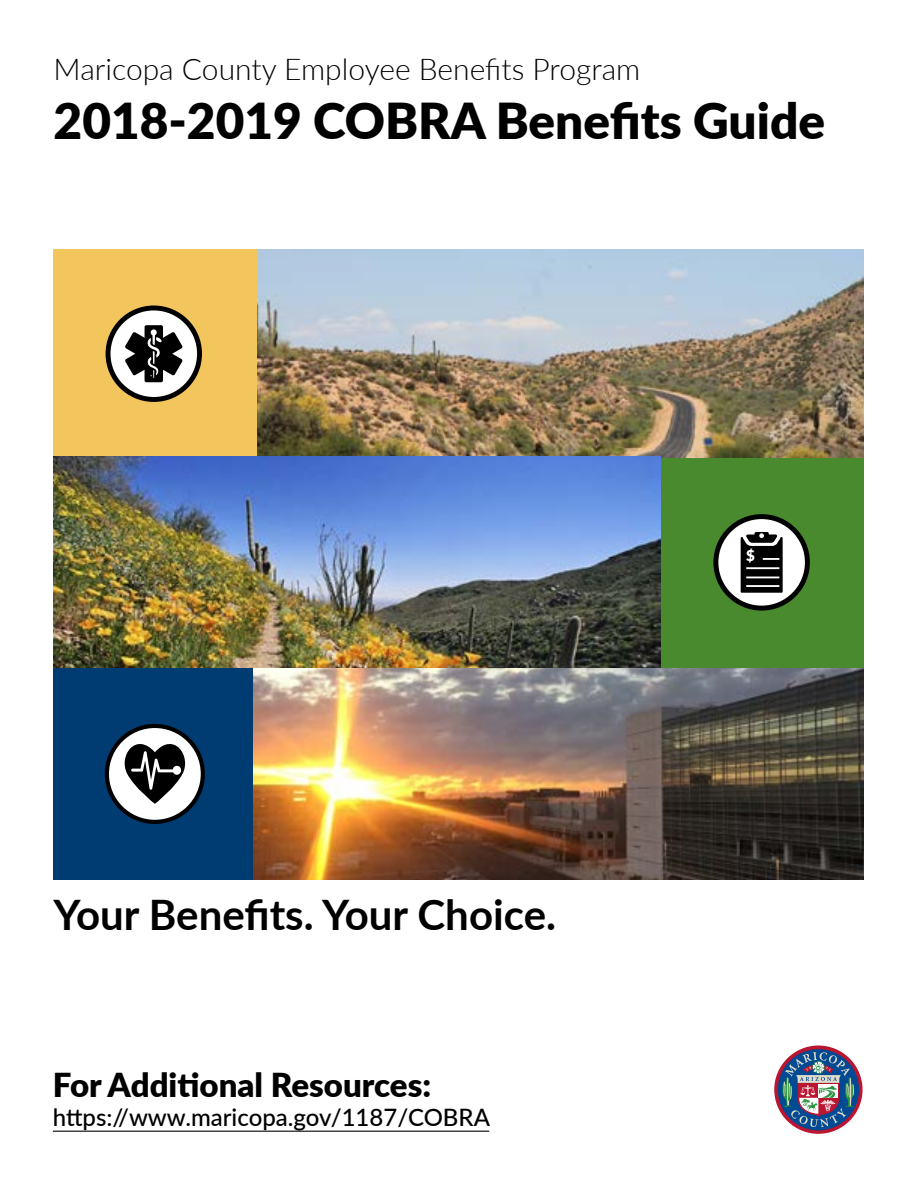
<style>
.page{position:relative;width:918px;height:1188px;background:#fff}
.page>*{position:absolute;margin:0;border:0;box-sizing:border-box;transform-origin:0 0}
.t1{font:900 49.5px "Lato";color:#000}
.t2{font:700 42px "Lato";color:#000}
.t3{font:900 33px "Lato";color:#000}
.t4{font:300 30px "Lato";color:#000}
.t5{font:500 24px "Lato";color:#000}
.t6{font:900 15.15px "Lato";color:#fff}
</style>
<div class="page">
<svg style="left:773px;top:1044px;width:91px;height:91px"></svg>
<svg style="left:774px;top:1046px;width:89px;height:88px"></svg>
<div style="left:778px;top:1049px;width:81px;height:81px;background:#004993;border-radius:50%"></div>
<svg style="left:782px;top:1052px;width:73px;height:75px"></svg>
<hr style="left:53px;top:1131px;width:436px;height:1px;background:#000">
<img style="left:257px;top:249px;width:607px;height:209px">
<div style="left:53px;top:249px;width:203px;height:209px;background:#f2c55d"></div>
<svg style="left:108px;top:308px;width:92px;height:91px;background:#dbdbdb"></svg>
<div style="left:106px;top:306px;width:96px;height:96px;border:5px solid #000;border-radius:50%"></div>
<svg style="left:125px;top:325px;width:58px;height:57px;background:#5f5f5f"></svg>
<div style="left:660px;top:458px;width:204px;height:211px;background:#488a2d"></div>
<svg style="left:716px;top:517px;width:91px;height:91px;background:#e1e1e1"></svg>
<div style="left:713px;top:514px;width:97px;height:97px;border:5px solid #000;border-radius:50%"></div>
<svg style="left:741px;top:532px;width:42px;height:61px;background:#323232"></svg>
<div style="left:53px;top:667px;width:203px;height:213px;background:#003b71"></div>
<svg style="left:107px;top:726px;width:96px;height:96px;background:#d3d3d3"></svg>
<div style="left:105px;top:724px;width:100px;height:100px;border:4px solid #000;border-radius:50%"></div>
<svg style="left:118px;top:731px;width:74px;height:73px;background:#8d8e8f"></svg>
<img style="left:254px;top:668px;width:610px;height:212px">
<img style="left:53px;top:457px;width:607px;height:211px">
<p class="t4" style="left:54px;top:48px;width:588px">Maricopa County Employee Benefits Program</p>
<h1 class="t1" style="left:54px;top:84px;width:773px">2018-2019 COBRA Benefits Guide</h1>
<h2 class="t2" style="left:54px;top:884px;width:504px">Your Benefits. Your Choice.</h2>
<p class="t3" style="left:53px;top:1060px;width:380px">For Additional Resources:</p>
<p class="t5" style="left:53px;top:1100px;width:439px">https://www.maricopa.gov/1187/COBRA</p>
<p class="t6" style="left:746px;top:544px;width:10px">$</p>
</div>
